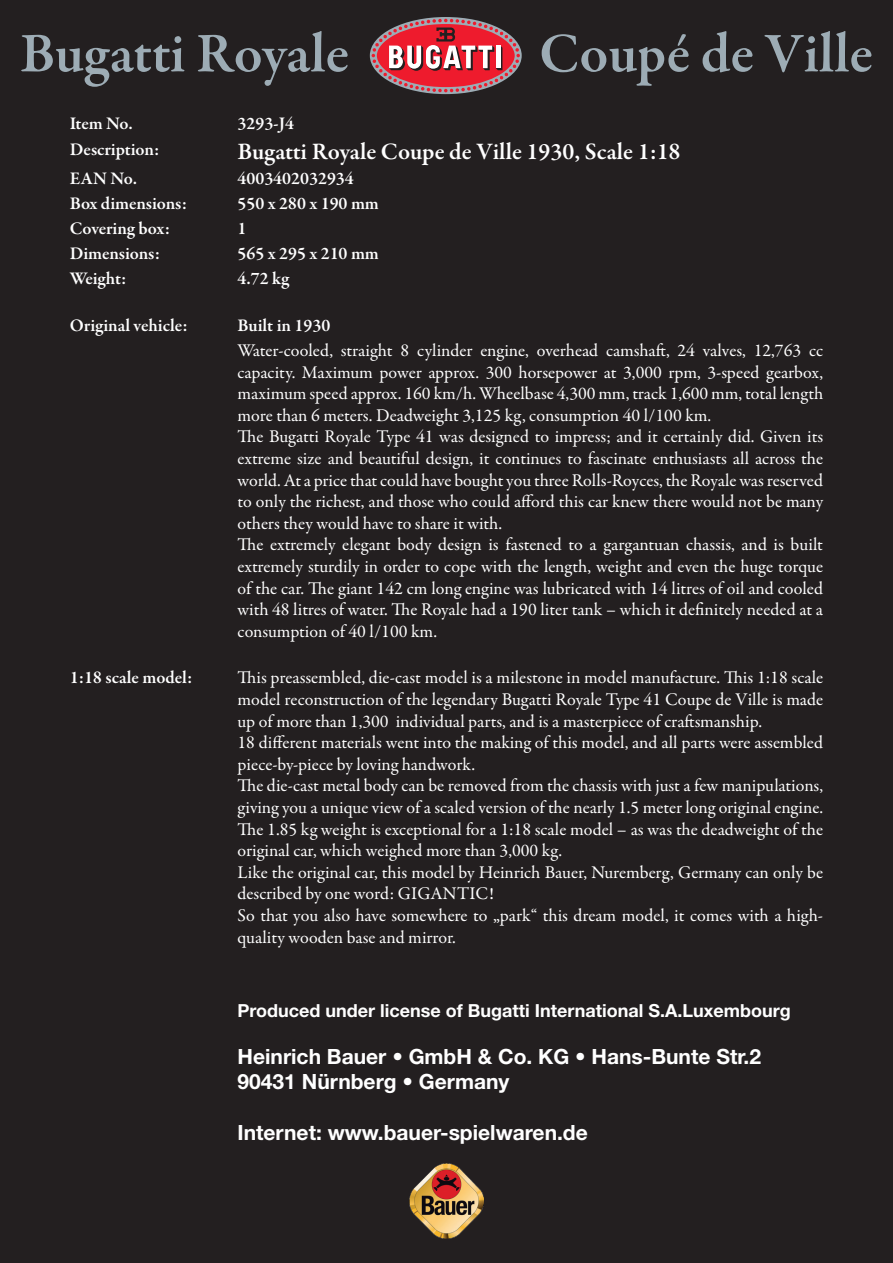
<style>
.page{position:relative;width:893px;height:1263px;background:#231f20}
.page>*{position:absolute;margin:0;border:0;box-sizing:border-box;transform-origin:0 0}
.t1{font:600 57px "Garamond Premr Pro";color:#9dacb5}
.t2{font:600 24px "Garamond Premr Pro";color:#fff}
.t3{font:700 21px/25.2px "Helvetica Neue";color:#fff}
.t4{font:18px/21.6px "Garamond Premr Pro";color:#fff}
.t5{font:600 18px "Garamond Premr Pro";color:#fff}
.t6{font:700 18px "Helvetica Neue";color:#fff}
</style>
<div class="page">
<svg style="left:370px;top:17px;width:152px;height:77px"></svg>
<img style="left:409px;top:1163px;width:75px;height:75px">
<h1 class="t1" style="left:20px;top:19px;width:331px">Bugatti Royale</h1>
<h1 class="t1" style="left:539px;top:19px;width:336px">Coupé de Ville</h1>
<p class="t5" style="left:70px;top:113px;width:65px">Item No.</p>
<p class="t5" style="left:238px;top:113px;width:58px">3293-J4</p>
<p class="t5" style="left:70px;top:138px;width:91px">Description:</p>
<h2 class="t2" style="left:238px;top:137px;width:445px">Bugatti Royale Coupe de Ville 1930, Scale 1:18</h2>
<p class="t5" style="left:70px;top:167px;width:69px">EAN No.</p>
<p class="t5" style="left:238px;top:167px;width:118px">4003402032934</p>
<p class="t5" style="left:70px;top:192px;width:119px">Box dimensions:</p>
<p class="t5" style="left:238px;top:192px;width:143px">550 x 280 x 190 mm</p>
<p class="t5" style="left:70px;top:218px;width:102px">Covering box:</p>
<p class="t5" style="left:238px;top:218px;width:10px">1</p>
<p class="t5" style="left:70px;top:243px;width:92px">Dimensions:</p>
<p class="t5" style="left:238px;top:243px;width:143px">565 x 295 x 210 mm</p>
<p class="t5" style="left:70px;top:268px;width:58px">Weight:</p>
<p class="t5" style="left:238px;top:268px;width:53px">4.72 kg</p>
<p class="t5" style="left:70px;top:314px;width:120px">Original vehicle:</p>
<p class="t5" style="left:238px;top:314px;width:94px">Built in 1930</p>
<p class="t4" style="left:238px;top:340px;width:587px">Water-cooled, straight 8 cylinder engine, overhead camshaft, 24 valves, 12,763 cc capacity. Maximum power approx. 300 horsepower at 3,000 rpm, 3-speed gearbox, maximum speed approx. 160 km/h. Wheelbase 4,300 mm, track 1,600 mm, total length more than 6 meters. Deadweight 3,125 kg, consumption 40 l/100 km.<br>The Bugatti Royale Type 41 was designed to impress; and it certainly did. Given its extreme size and beautiful design, it continues to fascinate enthusiasts all across the world. At a price that could have bought you three Rolls-Royces, the Royale was reserved to only the richest, and those who could afford this car knew there would not be many others they would have to share it with.<br>The extremely elegant body design is fastened to a gargantuan chassis, and is built extremely sturdily in order to cope with the length, weight and even the huge torque of the car. The giant 142 cm long engine was lubricated with 14 litres of oil and cooled with 48 litres of water. The Royale had a 190 liter tank – which it definitely needed at a consumption of 40 l/100 km.</p>
<p class="t5" style="left:70px;top:667px;width:124px">1:18 scale model:</p>
<p class="t4" style="left:238px;top:667px;width:587px">This preassembled, die-cast model is a milestone in model manufacture. This 1:18 scale model reconstruction of the legendary Bugatti Royale Type 41 Coupe de Ville is made up of more than 1,300 individual parts, and is a masterpiece of craftsmanship.<br>18 different materials went into the making of this model, and all parts were assembled piece-by-piece by loving handwork.<br>The die-cast metal body can be removed from the chassis with just a few manipulations, giving you a unique view of a scaled version of the nearly 1.5 meter long original engine.<br>The 1.85 kg weight is exceptional for a 1:18 scale model – as was the deadweight of the original car, which weighed more than 3,000 kg.<br>Like the original car, this model by Heinrich Bauer, Nuremberg, Germany can only be described by one word: GIGANTIC!<br>So that you also have somewhere to „park“ this dream model, it comes with a high&shy;quality wooden base and mirror.</p>
<p class="t6" style="left:238px;top:1000px;width:555px">Produced under license of Bugatti International S.A.Luxembourg</p>
<p class="t3" style="left:238px;top:1043px;width:525px">Heinrich Bauer • GmbH &amp; Co. KG • Hans-Bunte Str.2<br>90431 Nürnberg • Germany</p>
<p class="t3" style="left:238px;top:1119px;width:352px">Internet: www.bauer-spielwaren.de</p>
</div>
